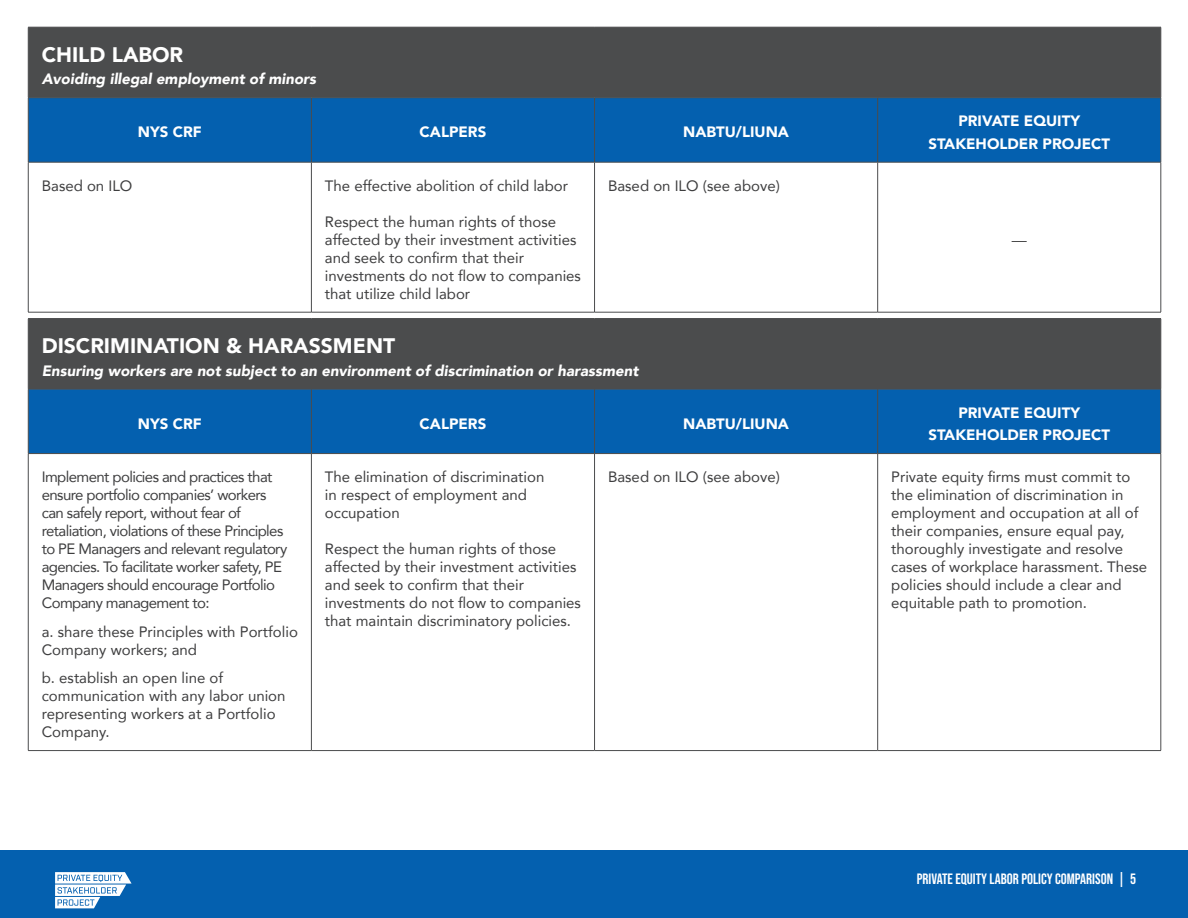
<style>
.page{position:relative;width:1188px;height:918px;background:#fff}
.page>*{position:absolute;margin:0;border:0;box-sizing:border-box;transform-origin:0 0}
.Report_Body{font:900 21px "Avenir";color:#fff}
.Report_Body-2{font:15px/18px "Avenir";color:#3e3e3f}
.Report_Body-3{font:15px/18px "Avenir";letter-spacing:-.04em;color:#3e3e3f}
.Report_Body-4{font:900 15px "Avenir";color:#fff}
.Report_Body-5{font:italic 900 15px "Avenir";color:#fff}
.t1{font:15px "Bebas Neue";color:#fff}
</style>
<div class="page">
<div style="left:0;top:850px;width:1188px;height:68px;background:#0460af"></div>
<svg style="left:55px;top:872px;width:77px;height:36px"></svg>
<div style="left:29px;top:28px;width:1132px;height:69px;background:#4b4c4d"></div>
<div style="left:29px;top:98px;width:1132px;height:64px;background:#0460af"></div>
<hr style="left:28px;top:27px;width:283px;height:1px;background:#4b4c4d">
<hr style="left:28px;top:27px;width:1px;height:71px;background:#4b4c4d">
<hr style="left:311px;top:27px;width:284px;height:1px;background:#4b4c4d">
<hr style="left:595px;top:27px;width:283px;height:1px;background:#4b4c4d">
<hr style="left:878px;top:27px;width:283px;height:1px;background:#4b4c4d">
<hr style="left:877px;top:27px;width:1px;height:71px;background:#4b4c4d">
<hr style="left:1161px;top:27px;width:1px;height:71px;background:#4b4c4d">
<hr style="left:28px;top:97px;width:283px;height:1px;background:#4b4c4d">
<hr style="left:28px;top:98px;width:1px;height:64px;background:#4b4c4d">
<hr style="left:311px;top:97px;width:284px;height:1px;background:#4b4c4d">
<hr style="left:311px;top:98px;width:1px;height:64px;background:#4b4c4d">
<hr style="left:595px;top:97px;width:283px;height:1px;background:#4b4c4d">
<hr style="left:594px;top:98px;width:1px;height:64px;background:#4b4c4d">
<hr style="left:878px;top:97px;width:283px;height:1px;background:#4b4c4d">
<hr style="left:877px;top:98px;width:1px;height:64px;background:#4b4c4d">
<hr style="left:1161px;top:98px;width:1px;height:64px;background:#4b4c4d">
<hr style="left:28px;top:162px;width:283px;height:1px;background:#4b4c4d">
<hr style="left:28px;top:162px;width:1px;height:150px;background:#4b4c4d">
<hr style="left:311px;top:162px;width:284px;height:1px;background:#4b4c4d">
<hr style="left:311px;top:162px;width:1px;height:150px;background:#4b4c4d">
<hr style="left:595px;top:162px;width:283px;height:1px;background:#4b4c4d">
<hr style="left:594px;top:162px;width:1px;height:150px;background:#4b4c4d">
<hr style="left:878px;top:162px;width:283px;height:1px;background:#4b4c4d">
<hr style="left:877px;top:162px;width:1px;height:150px;background:#4b4c4d">
<hr style="left:1161px;top:162px;width:1px;height:150px;background:#4b4c4d">
<hr style="left:28px;top:312px;width:283px;height:1px;background:#4b4c4d">
<hr style="left:311px;top:312px;width:284px;height:1px;background:#4b4c4d">
<hr style="left:595px;top:312px;width:283px;height:1px;background:#4b4c4d">
<hr style="left:878px;top:312px;width:283px;height:1px;background:#4b4c4d">
<div style="left:29px;top:319px;width:1132px;height:70px;background:#4b4c4d"></div>
<div style="left:29px;top:390px;width:1132px;height:63px;background:#0460af"></div>
<hr style="left:28px;top:318px;width:283px;height:1px;background:#4b4c4d">
<hr style="left:28px;top:319px;width:1px;height:70px;background:#4b4c4d">
<hr style="left:311px;top:318px;width:284px;height:1px;background:#4b4c4d">
<hr style="left:595px;top:318px;width:283px;height:1px;background:#4b4c4d">
<hr style="left:878px;top:318px;width:283px;height:1px;background:#4b4c4d">
<hr style="left:877px;top:319px;width:1px;height:70px;background:#4b4c4d">
<hr style="left:1161px;top:319px;width:1px;height:70px;background:#4b4c4d">
<hr style="left:28px;top:389px;width:283px;height:1px;background:#4b4c4d">
<hr style="left:28px;top:389px;width:1px;height:64px;background:#4b4c4d">
<hr style="left:311px;top:389px;width:284px;height:1px;background:#4b4c4d">
<hr style="left:311px;top:389px;width:1px;height:64px;background:#4b4c4d">
<hr style="left:595px;top:389px;width:283px;height:1px;background:#4b4c4d">
<hr style="left:594px;top:389px;width:1px;height:64px;background:#4b4c4d">
<hr style="left:878px;top:389px;width:283px;height:1px;background:#4b4c4d">
<hr style="left:877px;top:389px;width:1px;height:64px;background:#4b4c4d">
<hr style="left:1161px;top:389px;width:1px;height:64px;background:#4b4c4d">
<hr style="left:28px;top:453px;width:283px;height:1px;background:#4b4c4d">
<hr style="left:28px;top:454px;width:1px;height:296px;background:#4b4c4d">
<hr style="left:311px;top:453px;width:284px;height:1px;background:#4b4c4d">
<hr style="left:311px;top:454px;width:1px;height:296px;background:#4b4c4d">
<hr style="left:595px;top:453px;width:283px;height:1px;background:#4b4c4d">
<hr style="left:594px;top:454px;width:1px;height:296px;background:#4b4c4d">
<hr style="left:878px;top:453px;width:283px;height:1px;background:#4b4c4d">
<hr style="left:877px;top:454px;width:1px;height:296px;background:#4b4c4d">
<hr style="left:1161px;top:454px;width:1px;height:296px;background:#4b4c4d">
<hr style="left:28px;top:750px;width:283px;height:1px;background:#4b4c4d">
<hr style="left:311px;top:750px;width:284px;height:1px;background:#4b4c4d">
<hr style="left:595px;top:750px;width:283px;height:1px;background:#4b4c4d">
<hr style="left:878px;top:750px;width:283px;height:1px;background:#4b4c4d">
<p class="Report_Body" style="left:42px;top:36px;width:143px">CHILD LABOR</p>
<p class="Report_Body-5" style="left:42px;top:67px;width:276px">Avoiding illegal employment of minors</p>
<p class="Report_Body-4" style="left:138px;top:119px;width:65px">NYS CRF</p>
<p class="Report_Body-4" style="left:420px;top:119px;width:68px">CALPERS</p>
<p class="Report_Body-4" style="left:683px;top:119px;width:107px">NABTU/LIUNA</p>
<p class="Report_Body-2" style="left:42px;top:176px;width:92px">Based on ILO</p>
<p class="Report_Body-2" style="left:325px;top:176px;width:245px">The effective abolition of child labor</p>
<p class="Report_Body-2" style="left:325px;top:212px;width:258px">Respect the human rights of those affected by their investment activities and seek to confirm that their investments do not flow to companies that utilize child labor</p>
<p class="Report_Body-2" style="left:608px;top:176px;width:173px">Based on ILO (see above)</p>
<p class="Report_Body" style="left:42px;top:328px;width:355px">DISCRIMINATION &amp; HARASSMENT</p>
<p class="Report_Body-5" style="left:42px;top:358px;width:598px">Ensuring workers are not subject to an environment of discrimination or harassment</p>
<p class="Report_Body-4" style="left:138px;top:411px;width:65px">NYS CRF</p>
<p class="Report_Body-4" style="left:420px;top:411px;width:68px">CALPERS</p>
<p class="Report_Body-4" style="left:683px;top:411px;width:107px">NABTU/LIUNA</p>
<p class="Report_Body-4" style="left:958px;top:108px;width:123px">PRIVATE EQUITY</p>
<p class="Report_Body-4" style="left:928px;top:131px;width:183px">STAKEHOLDER PROJECT</p>
<p class="Report_Body-2" style="left:1012px;top:230px;width:16px">—</p>
<p class="Report_Body-4" style="left:958px;top:399px;width:123px">PRIVATE EQUITY</p>
<p class="Report_Body-4" style="left:928px;top:422px;width:183px">STAKEHOLDER PROJECT</p>
<p class="Report_Body-3" style="left:42px;top:467px;width:247px">Implement policies and practices that ensure portfolio companies’ workers can safely report, without fear of retaliation, violations of these Principles to PE Managers and relevant regulatory agencies. To facilitate worker safety, PE Managers should encourage Portfolio Company management to:</p>
<p class="Report_Body-2" style="left:42px;top:622px;width:258px">a. share these Principles with Portfolio<br>Company workers; and</p>
<p class="Report_Body-2" style="left:42px;top:668px;width:245px">b. establish an open line of communication with any labor union representing workers at a Portfolio<br>Company.</p>
<p class="Report_Body-2" style="left:325px;top:467px;width:221px">The elimination of discrimination in respect of employment and occupation</p>
<p class="Report_Body-2" style="left:325px;top:539px;width:258px">Respect the human rights of those affected by their investment activities and seek to confirm that their investments do not flow to companies that maintain discriminatory policies.</p>
<p class="Report_Body-2" style="left:608px;top:467px;width:173px">Based on ILO (see above)</p>
<p class="Report_Body-2" style="left:891px;top:467px;width:258px">Private equity firms must commit to the elimination of discrimination in employment and occupation at all of their companies, ensure equal pay, thoroughly investigate and resolve cases of workplace harassment. These policies should include a clear and equitable path to promotion.</p>
<p class="t1" style="left:917px;top:871px;width:221px">PRIVATE EQUITY LABOR POLICY COMPARISON | 5</p>
</div>
